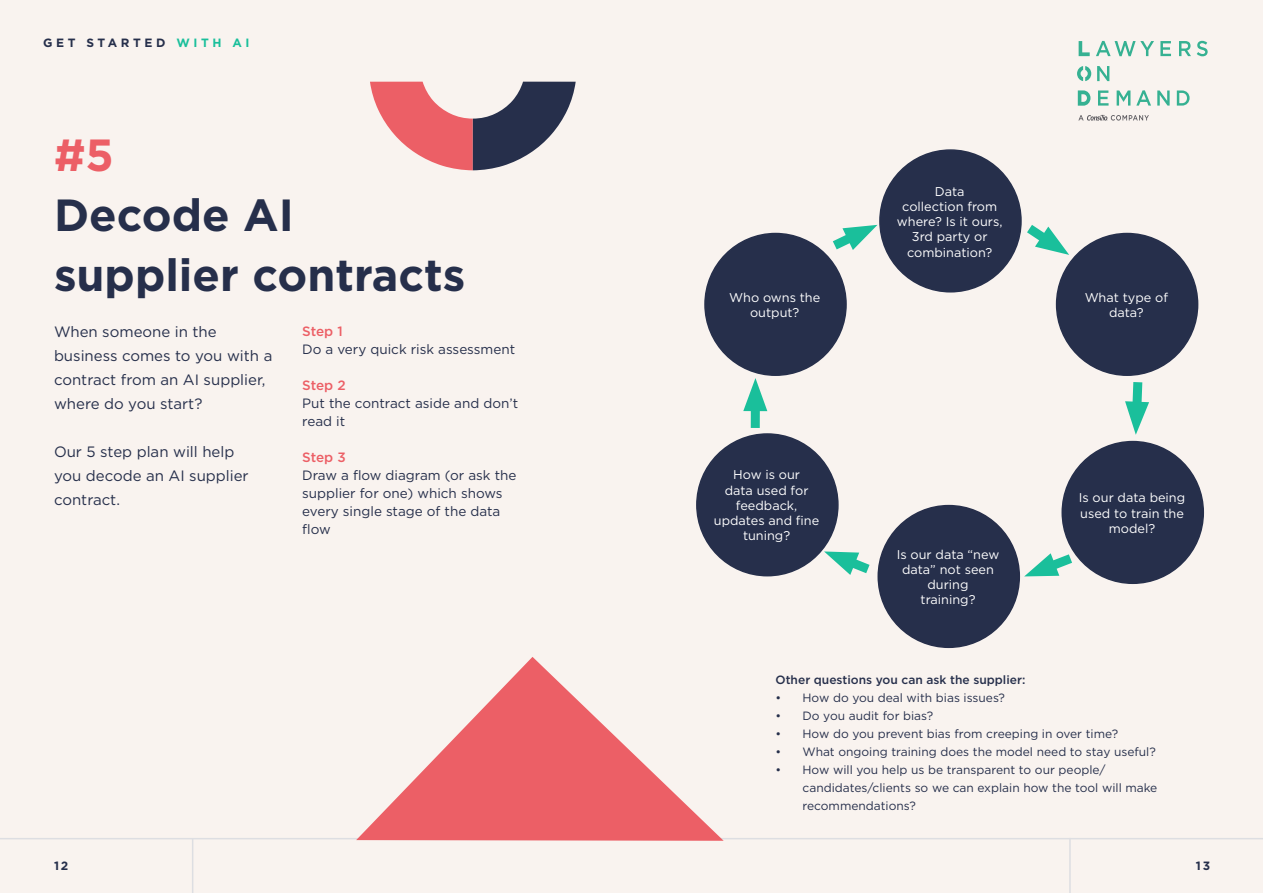
<style>
.page{position:relative;width:1263px;height:893px;background:#f9f3ef}
.page>*{position:absolute;margin:0;border:0;box-sizing:border-box;transform-origin:0 0}
.t1{font:700 45px/60px "Gotham";color:#262f4b}
.t2{font:700 45px "Gotham";color:#ec5f66}
.t3{font:15px/24px "Gotham";color:#262f4b}
.t4{font:13.5px/18px "Gotham";color:#262f4b}
.t5{font:500 13.5px "Gotham";letter-spacing:-.005em;color:#ec5f66}
.t6{font:12.75px/15.3px "Gotham";color:#fff;text-align:center}
.t7{font:12px/18px "Gotham";color:#262f4b}
.t8{font:700 12px "Gotham";letter-spacing:.3em;color:#262f4b}
.t9{font:500 12px "Gotham";color:#262f4b}
.t10{font:700 12px "Gotham";letter-spacing:.3em;color:#1abf9b}
.s1{color:#1abf9b}
</style>
<div class="page">
<hr style="left:0;top:838px;width:1263px;height:1px;background:#dddee2">
<hr style="left:1069px;top:838px;width:2px;height:55px;background:#dddee2">
<hr style="left:192px;top:838px;width:1px;height:55px;background:#dddee2">
<svg style="left:1078px;top:41px;width:12px;height:15px"></svg>
<svg style="left:1096px;top:40px;width:112px;height:16px"></svg>
<svg style="left:1078px;top:90px;width:12px;height:16px"></svg>
<svg style="left:1098px;top:90px;width:10px;height:16px"></svg>
<svg style="left:1117px;top:90px;width:13px;height:16px"></svg>
<svg style="left:1136px;top:90px;width:15px;height:16px"></svg>
<svg style="left:1157px;top:90px;width:12px;height:16px"></svg>
<svg style="left:1177px;top:90px;width:12px;height:16px"></svg>
<svg style="left:1077px;top:66px;width:14px;height:15px"></svg>
<svg style="left:1097px;top:66px;width:12px;height:15px"></svg>
<svg style="left:1078px;top:115px;width:71px;height:6px"></svg>
<svg style="left:356px;top:657px;width:368px;height:184px"></svg>
<svg style="left:370px;top:82px;width:206px;height:88px"></svg>
<div style="left:1062px;top:442px;width:141px;height:141px;background:#262f4b;border-radius:50%"></div>
<div style="left:878px;top:506px;width:141px;height:141px;background:#262f4b;border-radius:50%"></div>
<svg style="left:1017px;top:225px;width:52px;height:30px"></svg>
<svg style="left:1024px;top:547px;width:58px;height:30px"></svg>
<svg style="left:824px;top:547px;width:55px;height:34px"></svg>
<svg style="left:823px;top:224px;width:54px;height:33px"></svg>
<svg style="left:1125px;top:373px;width:24px;height:62px"></svg>
<div style="left:751px;top:397px;width:9px;height:31px;background:#1abf9b"></div>
<svg style="left:743px;top:378px;width:24px;height:33px"></svg>
<div style="left:880px;top:150px;width:141px;height:142px;background:#262f4b;border-radius:50%"></div>
<div style="left:705px;top:234px;width:141px;height:141px;background:#262f4b;border-radius:50%"></div>
<div style="left:697px;top:434px;width:141px;height:142px;background:#262f4b;border-radius:50%"></div>
<div style="left:1056px;top:234px;width:141px;height:141px;background:#262f4b;border-radius:50%"></div>
<p class="t8" style="left:43px;top:35px;width:124px">GET STARTED</p>
<p class="t10" style="left:176px;top:35px;width:75px">WITH AI</p>
<p class="t8" style="left:54px;top:36px;width:180px">MAKING AN <span class="s1">IMPACT</span></p>
<p class="t8" style="left:57px;top:36px;width:142px">MEASURE YOUR</p>
<p class="t10" style="left:208px;top:36px;width:67px">IMPACT</p>
<h1 class="t2" style="left:54px;top:125px;width:61px">#5</h1>
<h1 class="t1" style="left:54px;top:185px;width:413px">Decode AI supplier contracts</h1>
<p class="t3" style="left:54px;top:319px;width:220px">When someone in the business comes to you with a contract from an AI supplier, where do you start?</p>
<p class="t3" style="left:54px;top:439px;width:196px">Our 5 step plan will help you decode an AI supplier contract.</p>
<p class="t5" style="left:302px;top:322px;width:42px">Step 1</p>
<p class="t4" style="left:302px;top:340px;width:214px">Do a very quick risk assessment</p>
<p class="t5" style="left:302px;top:376px;width:45px">Step 2</p>
<p class="t4" style="left:302px;top:394px;width:217px">Put the contract aside and don’t read it</p>
<p class="t5" style="left:302px;top:448px;width:45px">Step 3</p>
<p class="t4" style="left:302px;top:466px;width:216px">Draw a flow diagram (or ask the supplier for one) which shows every single stage of the data flow</p>
<p class="t6" style="left:729px;top:289px;width:93px">Who owns the output?</p>
<p class="t6" style="left:714px;top:467px;width:107px">How is our<br>data used for feedback, updates and fine tuning?</p>
<p class="t6" style="left:897px;top:183px;width:107px">Data<br>collection from where? Is it ours,<br>3rd party or combination?</p>
<p class="t6" style="left:897px;top:546px;width:104px">Is our data “new data” not seen during<br>training?</p>
<p class="t6" style="left:1085px;top:289px;width:85px">What type of data?</p>
<p class="t6" style="left:1079px;top:490px;width:108px">Is our data being used to train the model?</p>
<p class="t9" style="left:775px;top:672px;width:251px">Other questions you can ask the supplier:</p>
<p class="t7" style="left:775px;top:689px;width:231px">• How do you deal with bias issues?</p>
<p class="t7" style="left:775px;top:707px;width:159px">• Do you audit for bias?</p>
<p class="t7" style="left:775px;top:725px;width:344px">• How do you prevent bias from creeping in over time?</p>
<p class="t7" style="left:775px;top:743px;width:382px">• What ongoing training does the model need to stay useful?</p>
<p class="t7" style="left:802px;top:761px;width:356px;text-indent:-27px">• How will you help us be transparent to our people/ candidates/clients so we can explain how the tool will make recommendations?</p>
<p class="t8" style="left:54px;top:858px;width:16px">12</p>
<p class="t8" style="left:1196px;top:858px;width:16px">13</p>
</div>
